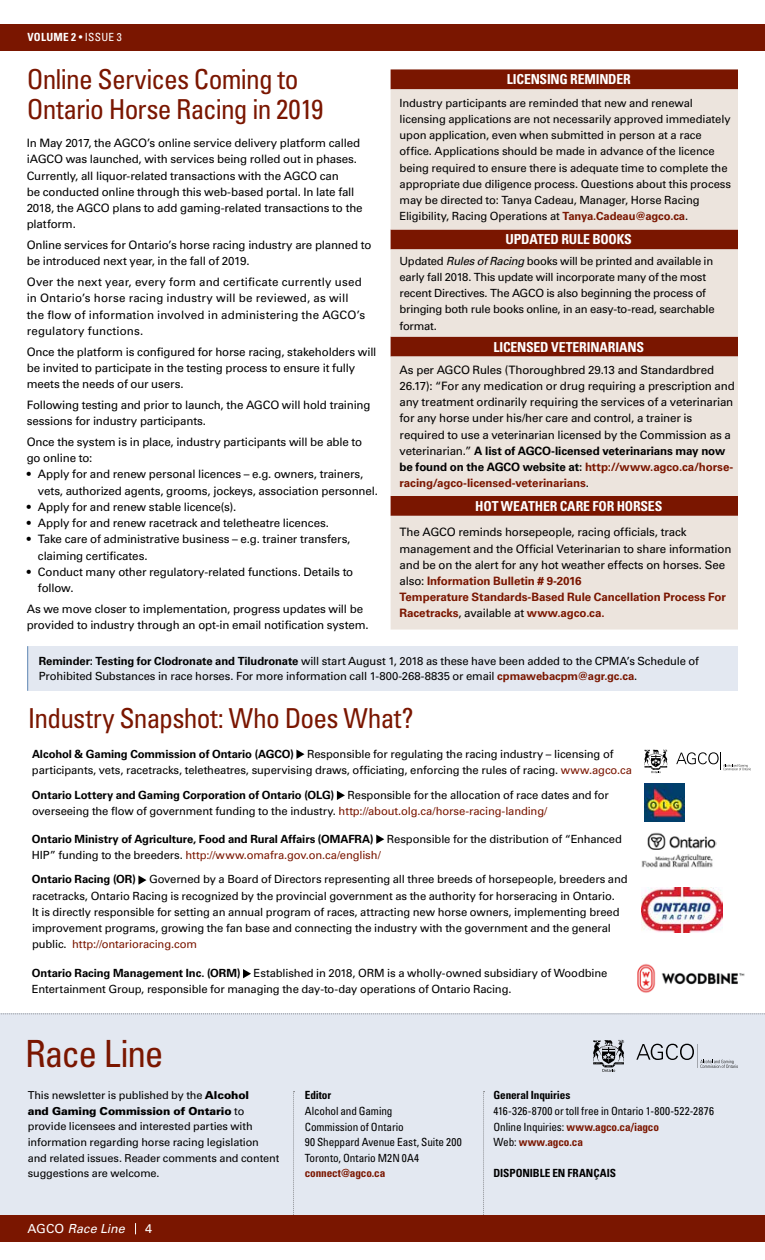
<style>
.page{position:relative;width:765px;height:1260px;background:#fff}
.page>*{position:absolute;margin:0;border:0;box-sizing:border-box;transform-origin:0 0}
.t1{font:condensed 37.5px "Univers LT Std";letter-spacing:-.035em;color:#7a1600}
.t2{font:condensed 27.5px/30px "Univers LT Std";letter-spacing:-.03em;color:#7a1600}
.t3{font:700 condensed 13.75px "Univers LT Std";letter-spacing:-.015em;color:#fff}
.t4{font:italic 12.5px "Univers LT Std";letter-spacing:.005em;color:#fff}
.t5{font:12.5px "Univers LT Std";color:#fff}
.t6{font:11.5px/16.2px "Univers LT Std";letter-spacing:-.015em;color:#000}
.t7{font:11.5px/16.2px "Univers LT Std";letter-spacing:.01em;color:#000}
.t8{font:11.25px/16.2px "Univers LT Std";letter-spacing:-.015em;color:#000}
.t9{font:condensed 11.25px/15.6px "Univers LT Std";letter-spacing:-.01em;color:#000}
.t10{font:700 condensed 11.25px "Univers LT Std";letter-spacing:-.01em;color:#000}
.t11{font:700 condensed 11.25px "Univers LT Std";letter-spacing:-.01em;color:#7a1600}
.t12{font:700 condensed 11.25px "Univers LT Std";letter-spacing:.02em;color:#fff}
.t13{font:11px/15.6px "Univers LT Std";letter-spacing:-.01em;color:#000}
.s1{font-weight:400}
.s2{font-weight:700;color:#7a1600}
.s3{font-style:italic}
.s4{font-weight:700}
.s5{color:#7a1600}
.s6{font-weight:900}
.s7{font-style:normal}
</style>
<div class="page">
<div style="left:0;top:1013px;width:765px;height:207px;background:#e3e8f1"></div>
<div style="left:0;top:24px;width:765px;height:26px;background:#7a1600"></div>
<svg style="left:0;top:1013px;width:765px;height:1px"></svg>
<svg style="left:293px;top:1091px;width:2px;height:124px"></svg>
<svg style="left:483px;top:1091px;width:2px;height:124px"></svg>
<svg style="left:636px;top:1044px;width:102px;height:24px"></svg>
<svg style="left:593px;top:1040px;width:31px;height:32px"></svg>
<div style="left:0;top:1215px;width:765px;height:27px;background:#7a1600"></div>
<svg style="left:296px;top:750px;width:9px;height:9px"></svg>
<svg style="left:337px;top:791px;width:8px;height:9px"></svg>
<svg style="left:376px;top:835px;width:8px;height:9px"></svg>
<svg style="left:138px;top:875px;width:8px;height:10px"></svg>
<svg style="left:243px;top:969px;width:8px;height:9px"></svg>
<div style="left:391px;top:69px;width:347px;height:20px;background:#7a1600"></div>
<svg style="left:391px;top:89px;width:347px;height:541px;background:#dfcdc5"></svg>
<div style="left:28px;top:646px;width:710px;height:45px;background:#e3e8f1"></div>
<hr style="left:27px;top:646px;width:1px;height:45px;background:#7a9bc0">
<svg style="left:676px;top:752px;width:75px;height:18px"></svg>
<svg style="left:644px;top:749px;width:23px;height:24px"></svg>
<img style="left:644px;top:783px;width:41px;height:39px">
<img style="left:641px;top:832px;width:75px;height:36px">
<img style="left:637px;top:964px;width:108px;height:29px">
<img style="left:642px;top:887px;width:81px;height:46px">
<p class="t12" style="left:28px;top:30px;width:96px">VOLUME 2 <span class="s1">• ISSUE 3</span></p>
<h2 class="t2" style="left:27px;top:64px;width:298px">Online Services Coming to<br>Ontario Horse Racing in 2019</h2>
<p class="t3" style="left:507px;top:71px;width:125px">LICENSING REMINDER</p>
<p class="t8" style="left:400px;top:95px;width:333px">Industry participants are reminded that new and renewal licensing applications are not necessarily approved immediately upon application, even when submitted in person at a race office. Applications should be made in advance of the licence being required to ensure there is adequate time to complete the appropriate due diligence process. Questions about this process may be directed to: Tanya Cadeau, Manager, Horse Racing Eligibility, Racing Operations at <span class="s2">Tanya.Cadeau@agco.ca</span>.</p>
<p class="t3" style="left:506px;top:231px;width:128px">UPDATED RULE BOOKS</p>
<p class="t8" style="left:400px;top:253px;width:317px">Updated <span class="s3">Rules of Racing</span> books will be printed and available in early fall 2018. This update will incorporate many of the most recent Directives. The AGCO is also beginning the process of bringing both rule books online, in an easy-to-read, searchable format.</p>
<p class="t3" style="left:493px;top:338px;width:152px">LICENSED VETERINARIANS</p>
<p class="t6" style="left:400px;top:361px;width:337px">As per AGCO Rules (Thoroughbred 29.13 and Standardbred 26.17): “For any medication or drug requiring a prescription and any treatment ordinarily requiring the services of a veterinarian for any horse under his/her care and control, a trainer is required to use a veterinarian licensed by the Commission as a veterinarian.” <span class="s4">A list of AGCO-licensed veterinarians may now be found on the AGCO website at:</span> <span class="s2">http://www.agco.ca/horse&shy;racing/agco-licensed-veterinarians</span>.</p>
<p class="t3" style="left:475px;top:498px;width:189px">HOT WEATHER CARE FOR HORSES</p>
<p class="t6" style="left:400px;top:524px;width:333px">The AGCO reminds horsepeople, racing officials, track management and the Official Veterinarian to share information and be on the alert for any hot weather effects on horses. See also: <span class="s2">Information Bulletin # 9-2016<br>Temperature Standards-Based Rule Cancellation Process For Racetracks</span>, available at <span class="s2">www.agco.ca.</span></p>
<p class="t8" style="left:39px;top:654px;width:662px;line-height:15px"><span class="s4">Reminder: Testing for Clodronate and Tiludronate</span> will start August 1, 2018 as these have been added to the CPMA’s Schedule of<br>Prohibited Substances in race horses. For more information call 1-800-268-8835 or email <span class="s2">cpmawebacpm@agr.gc.ca</span>.</p>
<h2 class="t2" style="left:28px;top:703px;width:387px">Industry Snapshot: Who Does What?</h2>
<p class="t6" style="left:27px;top:135px;width:337px">In May 2017, the AGCO’s online service delivery platform called iAGCO was launched, with services being rolled out in phases.<br>Currently, all liquor-related transactions with the AGCO can<br>be conducted online through this web-based portal. In late fall 2018, the AGCO plans to add gaming-related transactions to the platform.</p>
<p class="t6" style="left:27px;top:237px;width:346px">Online services for Ontario’s horse racing industry are planned to be introduced next year, in the fall of 2019.</p>
<p class="t7" style="left:27px;top:274px;width:340px">Over the next year, every form and certificate currently used in Ontario’s horse racing industry will be reviewed, as will the flow of information involved in administering the AGCO’s regulatory functions.</p>
<p class="t6" style="left:27px;top:343px;width:351px">Once the platform is configured for horse racing, stakeholders will be invited to participate in the testing process to ensure it fully meets the needs of our users.</p>
<p class="t6" style="left:27px;top:397px;width:345px">Following testing and prior to launch, the AGCO will hold training sessions for industry participants.</p>
<p class="t6" style="left:27px;top:434px;width:337px">Once the system is in place, industry participants will be able to go online to:</p>
<p class="t6" style="left:38px;top:466px;width:340px;text-indent:-11px">• Apply for and renew personal licences – e.g. owners, trainers, vets, authorized agents, grooms, jockeys, association personnel.</p>
<p class="t6" style="left:27px;top:499px;width:209px">• Apply for and renew stable licence(s).</p>
<p class="t6" style="left:27px;top:515px;width:302px">• Apply for and renew racetrack and teletheatre licences.</p>
<p class="t6" style="left:38px;top:531px;width:314px;text-indent:-11px">• Take care of administrative business – e.g. trainer transfers, claiming certificates.</p>
<p class="t6" style="left:38px;top:564px;width:317px;text-indent:-11px">• Conduct many other regulatory-related functions. Details to follow.</p>
<p class="t6" style="left:27px;top:601px;width:342px">As we move closer to implementation, progress updates will be provided to industry through an opt-in email notification system.</p>
<p class="t8" style="left:32px;top:746px;width:602px"><span class="s4">Alcohol &amp; Gaming Commission of Ontario (AGCO)</span> Responsible for regulating the racing industry – licensing of participants, vets, racetracks, teletheatres, supervising draws, officiating, enforcing the rules of racing. <span class="s5">www. agco.ca</span></p>
<p class="t8" style="left:32px;top:787px;width:578px"><span class="s4">Ontario Lottery and Gaming Corporation of Ontario (OLG)</span> Responsible for the allocation of race dates and for overseeing the flow of government funding to the industry. <span class="s5">http://about.olg.ca/horse-racing-landing/</span></p>
<p class="t8" style="left:32px;top:831px;width:592px"><span class="s4">Ontario Ministry of Agriculture, Food and Rural Affairs (OMAFRA)</span> Responsible for the distribution of “Enhanced<br>HIP” funding to the breeders. <span class="s5">http://www.omafra.gov.on.ca/english/</span></p>
<p class="t8" style="left:32px;top:871px;width:597px"><span class="s4">Ontario Racing (OR)</span> Governed by a Board of Directors representing all three breeds of horsepeople, breeders and racetracks, Ontario Racing is recognized by the provincial government as the authority for horseracing in Ontario.<br>It is directly responsible for setting an annual program of races, attracting new horse owners, implementing breed improvement programs, growing the fan base and connecting the industry with the government and the general public. <span class="s5">http://ontarioracing.com</span></p>
<p class="t8" style="left:32px;top:965px;width:577px"><span class="s4">Ontario Racing Management Inc. (ORM)</span> Established in 2018, ORM is a wholly-owned subsidiary of Woodbine<br>Entertainment Group, responsible for managing the day-to-day operations of Ontario Racing.</p>
<h1 class="t1" style="left:25px;top:1030px;width:140px">Race Line</h1>
<p class="t13" style="left:28px;top:1087px;width:253px">This newsletter is published by the <span class="s6">Alcohol<br>and Gaming Commission of Ontario</span> to provide licensees and interested parties with information regarding horse racing legislation and related issues. Reader comments and content suggestions are welcome.</p>
<p class="t4" style="left:28px;top:1221px;width:99px"><span class="s7">AGCO</span> Race Line</p>
<p class="t5" style="left:145px;top:1221px;width:8px">4</p>
<p class="t10" style="left:305px;top:1088px;width:28px">Editor</p>
<p class="t9" style="left:305px;top:1103px;width:159px">Alcohol and Gaming<br>Commission of Ontario<br>90 Sheppard Avenue East, Suite 200<br>Toronto, Ontario M2N 0A4</p>
<p class="t11" style="left:305px;top:1167px;width:82px">connect@agco.ca</p>
<p class="t10" style="left:494px;top:1088px;width:78px">General Inquiries</p>
<p class="t9" style="left:494px;top:1103px;width:222px">416-326-8700 or toll free in Ontario 1-800-522-2876<br>Online Inquiries: <span class="s2">www.agco.ca/iagco<br></span>Web: <span class="s2">www.agco.ca</span></p>
<p class="t10" style="left:494px;top:1167px;width:124px">DISPONIBLE EN FRANÇAIS</p>
</div>
